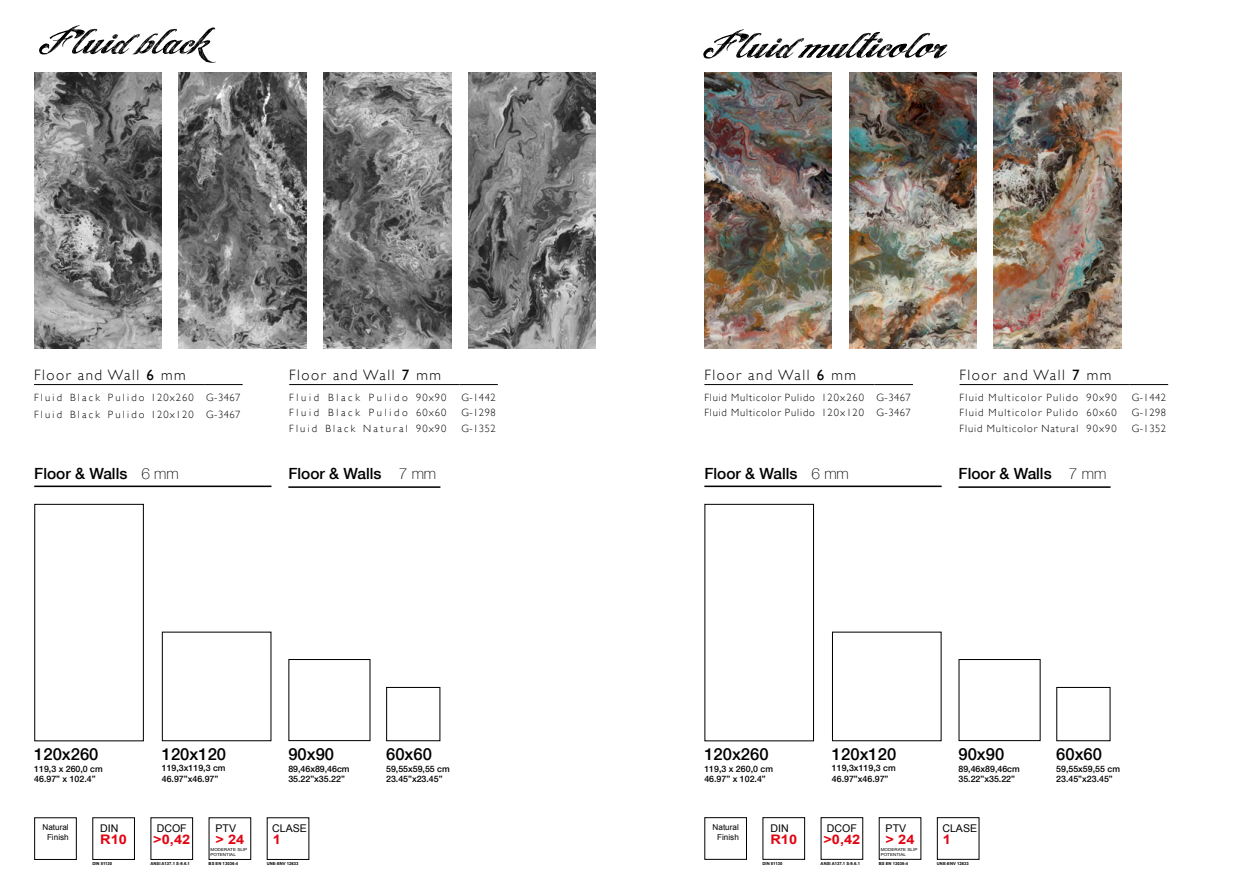
<style>
.page{position:relative;width:1259px;height:893px;background:#fff}
.page>*{position:absolute;margin:0;border:0;box-sizing:border-box;transform-origin:0 0}
.t1{font:500 16.65px "Helvetica Neue";color:#000}
.t2{font:500 15.45px "Helvetica Neue";color:#000}
.t3{font:300 15px "Gill Sans";letter-spacing:.1em;color:#000}
.t4{font:700 13.2px "Arial";color:#e30413;scale:1.11 1}
.t5{font:10.65px "Arial";color:#000}
.t6{font:300 10.5px/15.8px "Gill Sans";letter-spacing:.1em;color:#000}
.t7{font:300 10.5px/16.8px "Gill Sans";letter-spacing:.215em;color:#000}
.t8{font:300 10.5px "Gill Sans";letter-spacing:.12em;color:#000}
.t9{font:300 10.5px "Gill Sans";letter-spacing:.26em;color:#000}
.t10{font:500 8.85px/10.5px "Helvetica Neue";color:#000}
.t11{font:8.1px/9.8px "Arial";color:#000;text-align:center}
.t12{font:700 4.2px "Arial";color:#000}
.t13{font:4.05px/5.1px "Arial";color:#000;scale:1.11 1}
.s1{font-weight:400}
.s2{font-weight:100}
</style>
<div class="page">
<div style="left:704px;top:504px;width:110px;height:237px;border:1px solid #000"></div>
<hr style="left:704px;top:486px;width:237px;height:1px;background:#000">
<hr style="left:958px;top:486px;width:152px;height:2px;background:#000">
<div style="left:958px;top:659px;width:82px;height:82px;border:1px solid #000"></div>
<div style="left:1056px;top:687px;width:54px;height:54px;border:1px solid #000"></div>
<img style="left:704px;top:72px;width:128px;height:277px">
<img style="left:849px;top:72px;width:127px;height:277px">
<img style="left:993px;top:72px;width:128px;height:277px">
<svg style="left:703px;top:29px;width:245px;height:30px"></svg>
<div style="left:820px;top:817px;width:43px;height:43px;border:1px solid #000"></div>
<div style="left:937px;top:817px;width:42px;height:43px;border:1px solid #000"></div>
<div style="left:704px;top:817px;width:43px;height:43px;border:1px solid #000"></div>
<div style="left:762px;top:817px;width:43px;height:43px;border:1px solid #000"></div>
<div style="left:878px;top:817px;width:43px;height:43px;border:1px solid #000"></div>
<img style="left:34px;top:72px;width:128px;height:277px">
<img style="left:179px;top:72px;width:127px;height:277px">
<img style="left:323px;top:72px;width:128px;height:277px">
<img style="left:468px;top:72px;width:127px;height:277px">
<div style="left:34px;top:504px;width:110px;height:237px;border:1px solid #000"></div>
<div style="left:288px;top:659px;width:82px;height:82px;border:1px solid #000"></div>
<div style="left:386px;top:687px;width:54px;height:54px;border:1px solid #000"></div>
<hr style="left:34px;top:486px;width:237px;height:1px;background:#000">
<hr style="left:288px;top:486px;width:152px;height:2px;background:#000">
<svg style="left:39px;top:25px;width:177px;height:38px"></svg>
<div style="left:150px;top:817px;width:43px;height:43px;border:1px solid #000"></div>
<div style="left:34px;top:817px;width:43px;height:43px;border:1px solid #000"></div>
<div style="left:92px;top:817px;width:43px;height:43px;border:1px solid #000"></div>
<hr style="left:289px;top:384px;width:170px;height:1px;background:#000">
<hr style="left:459px;top:384px;width:39px;height:1px;background:#000">
<hr style="left:34px;top:384px;width:170px;height:1px;background:#000">
<hr style="left:204px;top:384px;width:39px;height:1px;background:#000">
<hr style="left:704px;top:384px;width:170px;height:1px;background:#000">
<hr style="left:874px;top:384px;width:39px;height:1px;background:#000">
<hr style="left:959px;top:384px;width:170px;height:1px;background:#000">
<hr style="left:1129px;top:384px;width:39px;height:1px;background:#000">
<h3 class="t3" style="left:34px;top:367px;width:153px">Floor and Wall <span class="s1">6</span> mm</h3>
<p class="t7" style="left:34px;top:389px;width:208px">Fluid Black Pulido 120x260 G-3467<br>Fluid Black Pulido 120x120 G-3467</p>
<h3 class="t3" style="left:289px;top:367px;width:153px">Floor and Wall <span class="s1">7</span> mm</h3>
<p class="t9" style="left:289px;top:391px;width:159px">Fluid Black Pulido 90x90</p>
<p class="t6" style="left:461px;top:389px;width:36px">G-1442</p>
<p class="t9" style="left:289px;top:407px;width:159px">Fluid Black Pulido 60x60</p>
<p class="t6" style="left:461px;top:405px;width:36px">G-1298</p>
<p class="t7" style="left:289px;top:420px;width:159px">Fluid Black Natural 90x90</p>
<p class="t6" style="left:461px;top:421px;width:36px">G-1352</p>
<h3 class="t3" style="left:704px;top:367px;width:153px">Floor and Wall <span class="s1">6</span> mm</h3>
<p class="t6" style="left:704px;top:389px;width:208px">Fluid Multicolor Pulido 120x260 G-3467<br>Fluid Multicolor Pulido 120x120 G-3467</p>
<h3 class="t3" style="left:959px;top:367px;width:153px">Floor and Wall <span class="s1">7</span> mm</h3>
<p class="t8" style="left:959px;top:391px;width:159px">Fluid Multicolor Pulido 90x90</p>
<p class="t6" style="left:1131px;top:389px;width:36px">G-1442</p>
<p class="t8" style="left:959px;top:407px;width:159px">Fluid Multicolor Pulido 60x60</p>
<p class="t6" style="left:1131px;top:405px;width:36px">G-1298</p>
<p class="t6" style="left:959px;top:421px;width:159px">Fluid Multicolor Natural 90x90</p>
<p class="t6" style="left:1131px;top:421px;width:36px">G-1352</p>
<h2 class="t2" style="left:34px;top:464px;width:146px">Floor &amp; Walls <span class="s2">6 mm</span></h2>
<h2 class="t2" style="left:288px;top:464px;width:149px">Floor &amp; Walls <span class="s2">7 mm</span></h2>
<h2 class="t2" style="left:704px;top:464px;width:146px">Floor &amp; Walls <span class="s2">6 mm</span></h2>
<h2 class="t2" style="left:958px;top:464px;width:149px">Floor &amp; Walls <span class="s2">7 mm</span></h2>
<h1 class="t1" style="left:34px;top:744px;width:66px">120x260</h1>
<p class="t10" style="left:34px;top:763px;width:70px">119,3 x 260,0 cm<br>46.97” x 102.4”</p>
<h1 class="t1" style="left:162px;top:744px;width:66px">120x120</h1>
<p class="t10" style="left:162px;top:763px;width:65px">119,3x119,3 cm<br>46.97”x46.97”</p>
<h1 class="t1" style="left:288px;top:744px;width:47px">90x90</h1>
<p class="t10" style="left:288px;top:763px;width:63px">89,46x89,46cm<br>35.22”x35.22”</p>
<h1 class="t1" style="left:386px;top:744px;width:47px">60x60</h1>
<p class="t10" style="left:386px;top:763px;width:65px">59,55x59,55 cm<br>23.45”x23.45”</p>
<h1 class="t1" style="left:704px;top:744px;width:66px">120x260</h1>
<p class="t10" style="left:704px;top:763px;width:70px">119,3 x 260,0 cm<br>46.97” x 102.4”</p>
<h1 class="t1" style="left:832px;top:744px;width:66px">120x120</h1>
<p class="t10" style="left:832px;top:763px;width:65px">119,3x119,3 cm<br>46.97”x46.97”</p>
<h1 class="t1" style="left:958px;top:744px;width:47px">90x90</h1>
<p class="t10" style="left:958px;top:763px;width:63px">89,46x89,46cm<br>35.22”x35.22”</p>
<h1 class="t1" style="left:1056px;top:744px;width:47px">60x60</h1>
<p class="t10" style="left:1056px;top:763px;width:65px">59,55x59,55 cm<br>23.45”x23.45”</p>
<p class="t11" style="left:42px;top:822px;width:28px">Natural<br>Finish</p>
<p class="t5" style="left:100px;top:821px;width:20px">DIN</p>
<h3 class="t4" style="left:100px;top:830px;width:26px">R10</h3>
<p class="t12" style="left:92px;top:860px;width:21px">DIN 51130</p>
<p class="t5" style="left:157px;top:821px;width:32px">DCOF</p>
<h3 class="t4" style="left:153px;top:830px;width:35px">&gt;0,42</h3>
<p class="t12" style="left:150px;top:860px;width:41px">ANSI A137.1 S-9.6.1</p>
<p class="t5" style="left:215px;top:821px;width:22px">PTV</p>
<h3 class="t4" style="left:215px;top:830px;width:27px">&gt; 24</h3>
<p class="t12" style="left:209px;top:860px;width:31px">BS EN 13036-4</p>
<p class="t13" style="left:210px;top:847px;width:35px">MODERATE SLIP<br>POTENTIAL</p>
<p class="t5" style="left:272px;top:821px;width:36px">CLASE</p>
<h3 class="t4" style="left:273px;top:830px;width:9px">1</h3>
<p class="t12" style="left:267px;top:860px;width:33px">UNE-ENV 12633</p>
<p class="t11" style="left:712px;top:822px;width:28px">Natural<br>Finish</p>
<p class="t5" style="left:770px;top:821px;width:20px">DIN</p>
<h3 class="t4" style="left:770px;top:830px;width:26px">R10</h3>
<p class="t12" style="left:762px;top:860px;width:21px">DIN 51130</p>
<p class="t5" style="left:827px;top:821px;width:32px">DCOF</p>
<h3 class="t4" style="left:823px;top:830px;width:35px">&gt;0,42</h3>
<p class="t12" style="left:820px;top:860px;width:41px">ANSI A137.1 S-9.6.1</p>
<p class="t5" style="left:885px;top:821px;width:22px">PTV</p>
<h3 class="t4" style="left:885px;top:830px;width:27px">&gt; 24</h3>
<p class="t12" style="left:878px;top:860px;width:31px">BS EN 13036-4</p>
<p class="t13" style="left:880px;top:847px;width:35px">MODERATE SLIP<br>POTENTIAL</p>
<p class="t5" style="left:942px;top:821px;width:36px">CLASE</p>
<h3 class="t4" style="left:943px;top:830px;width:9px">1</h3>
<p class="t12" style="left:937px;top:860px;width:33px">UNE-ENV 12633</p>
</div>
